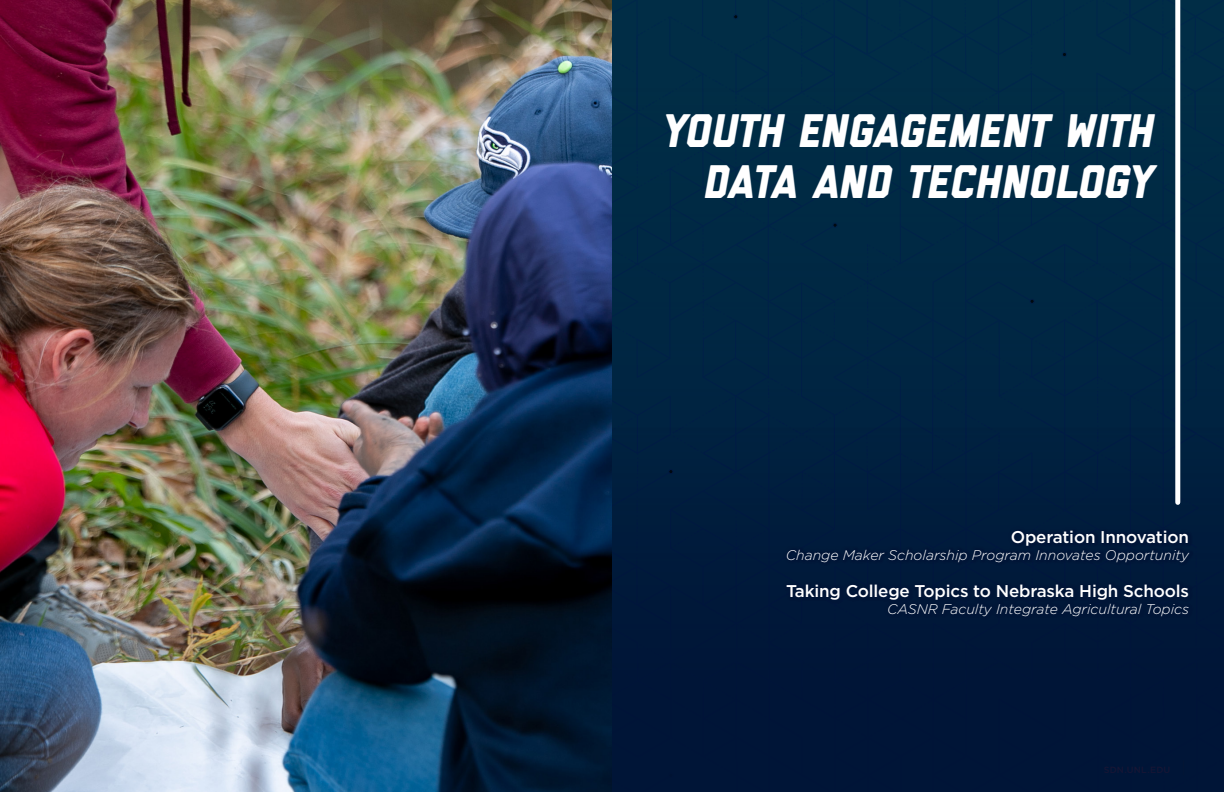
<style>
.page{position:relative;width:1224px;height:792px;background:#fff}
.page>*{position:absolute;margin:0;border:0;box-sizing:border-box;transform-origin:0 0}
.Story__Text_Boxes{font:italic 800 47px/51px "Liberator";letter-spacing:.005em;color:#fff;text-align:right}
.t1{font:500 17px "Gotham";letter-spacing:-.01em;color:#fff}
.t2{font:italic 300 14px "Gotham";color:#fff}
</style>
<div class="page">
<div style="left:612px;top:0;width:612px;height:428px;background:#002944"></div>
<div style="left:612px;top:428px;width:612px;height:364px;background:#001537"></div>
<div style="left:1175px;top:0;width:5px;height:502px;background:#fff"></div>
<img style="left:0;top:0;width:612px;height:792px">
<p class="Story__Text_Boxes" style="left:662px;top:105px;width:493px">YOUTH ENGAGEMENT WITH<br>DATA AND TECHNOLOGY</p>
<p class="t1" style="left:1011px;top:526px;width:180px">Operation Innovation</p>
<p class="t2" style="left:786px;top:546px;width:405px">Change Maker Scholarship Program Innovates Opportunity</p>
<p class="t1" style="left:786px;top:580px;width:405px">Taking College Topics to Nebraska High Schools</p>
<p class="t2" style="left:887px;top:600px;width:304px">CASNR Faculty Integrate Agricultural Topics</p>
</div>
